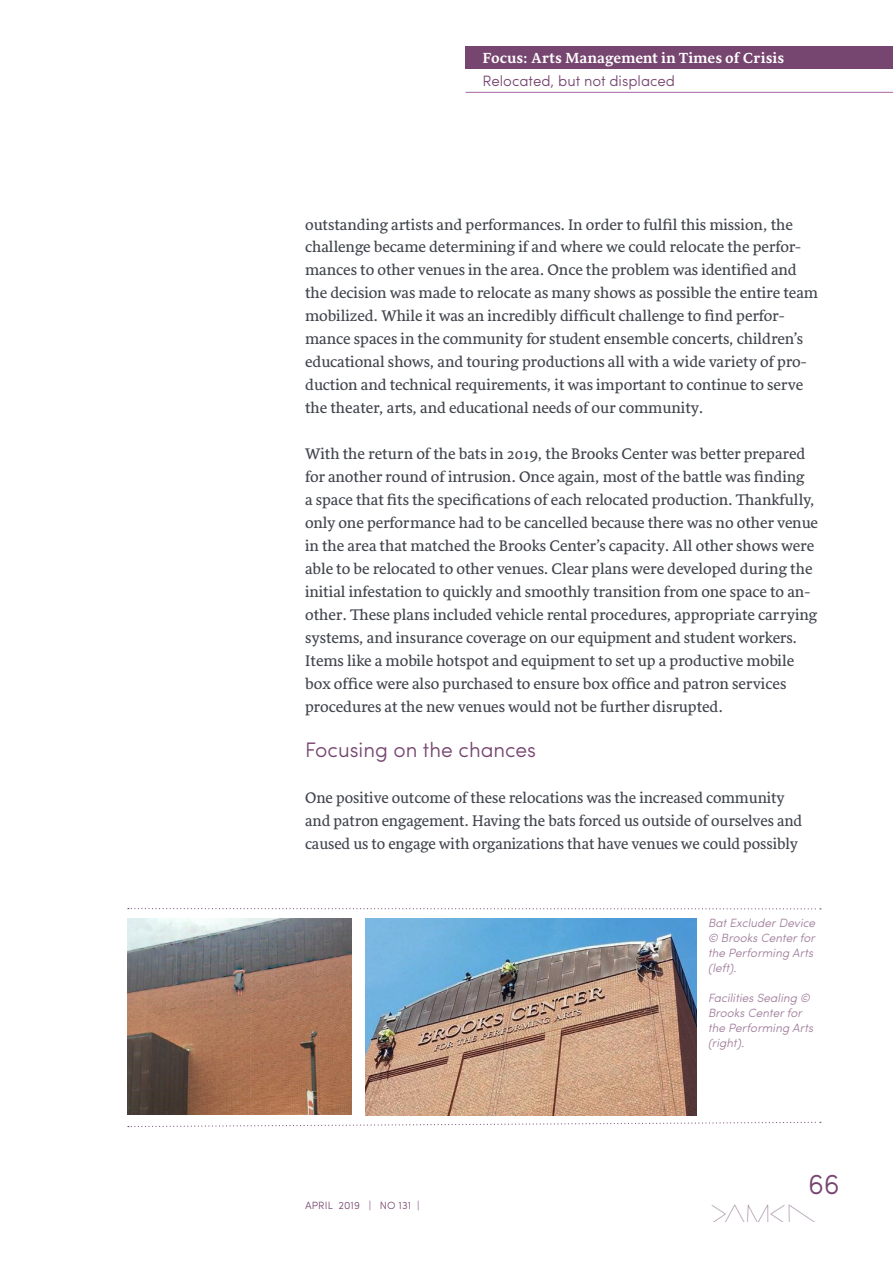
<style>
.page{position:relative;width:893px;height:1263px;background:#fff}
.page>*{position:absolute;margin:0;border:0;box-sizing:border-box;transform-origin:0 0}
.t1{font:300 28.5px "Sofia Pro";color:#774670}
.t2{font:300 21px "Sofia Pro";color:#774670}
.t3{font:15.75px/23px "Sirba";color:#42464d}
.t4{font:700 15px "Sirba";color:#fff}
.t5{font:300 15px "Sofia Pro";color:#774670}
.t6{font:italic 300 12px/15px "Sofia Pro";color:#a07d9b}
.t7{font:300 10.5px "Sofia Pro";letter-spacing:.01em;color:#774670}
</style>
<div class="page">
<img style="left:711px;top:1204px;width:103px;height:17px">
<div style="left:466px;top:46px;width:427px;height:23px;background:#774670"></div>
<hr style="left:466px;top:92px;width:427px;height:1px;background:#af78ae">
<img style="left:365px;top:918px;width:332px;height:197px">
<img style="left:128px;top:918px;width:224px;height:197px">
<svg style="left:128px;top:908px;width:693px;height:1px"></svg>
<svg style="left:128px;top:1121px;width:693px;height:7px"></svg>
<p class="t4" style="left:483px;top:46px;width:303px">Focus: Arts Management in Times of Crisis</p>
<p class="t4" style="left:531px;top:46px;width:165px">Quality in Arts Manage</p>
<p class="t4" style="left:716px;top:46px;width:17px">nt</p>
<p class="t5" style="left:483px;top:69px;width:194px">Relocated, but not displaced</p>
<p class="t3" style="left:305px;top:213px;width:515px">outstanding artists and performances. In order to fulfil this mission, the challenge became determining if and where we could relocate the perfor&shy;mances to other venues in the area. Once the problem was identified and the decision was made to relocate as many shows as possible the entire team mobilized. While it was an incredibly difficult challenge to find perfor&shy;mance spaces in the community for student ensemble concerts, children’s educational shows, and touring productions all with a wide variety of pro&shy;duction and technical requirements, it was important to continue to serve the theater, arts, and educational needs of our community.</p>
<p class="t3" style="left:305px;top:443px;width:514px">With the return of the bats in 2019, the Brooks Center was better prepared for another round of intrusion. Once again, most of the battle was finding<br>a space that fits the specifications of each relocated production. Thankfully, only one performance had to be cancelled because there was no other venue in the area that matched the Brooks Center’s capacity. All other shows were able to be relocated to other venues. Clear plans were developed during the initial infestation to quickly and smoothly transition from one space to an&shy;other. These plans included vehicle rental procedures, appropriate carrying systems, and insurance coverage on our equipment and student workers.<br>Items like a mobile hotspot and equipment to set up a productive mobile box office were also purchased to ensure box office and patron services procedures at the new venues would not be further disrupted.</p>
<p class="t2" style="left:305px;top:735px;width:233px">Focusing on the chances</p>
<p class="t3" style="left:305px;top:787px;width:499px">One positive outcome of these relocations was the increased community and patron engagement. Having the bats forced us outside of ourselves and caused us to engage with organizations that have venues we could possibly</p>
<p class="t6" style="left:708px;top:915px;width:109px">Bat Excluder Device © Brooks Center for the Performing Arts (left).</p>
<p class="t6" style="left:708px;top:990px;width:107px">Facilities Sealing ©<br>Brooks Center for the Performing Arts (right).</p>
<p class="t7" style="left:305px;top:1197px;width:116px">APRIL 2019 | NO 131 |</p>
<h1 class="t1" style="left:808px;top:1163px;width:33px">66</h1>
</div>
